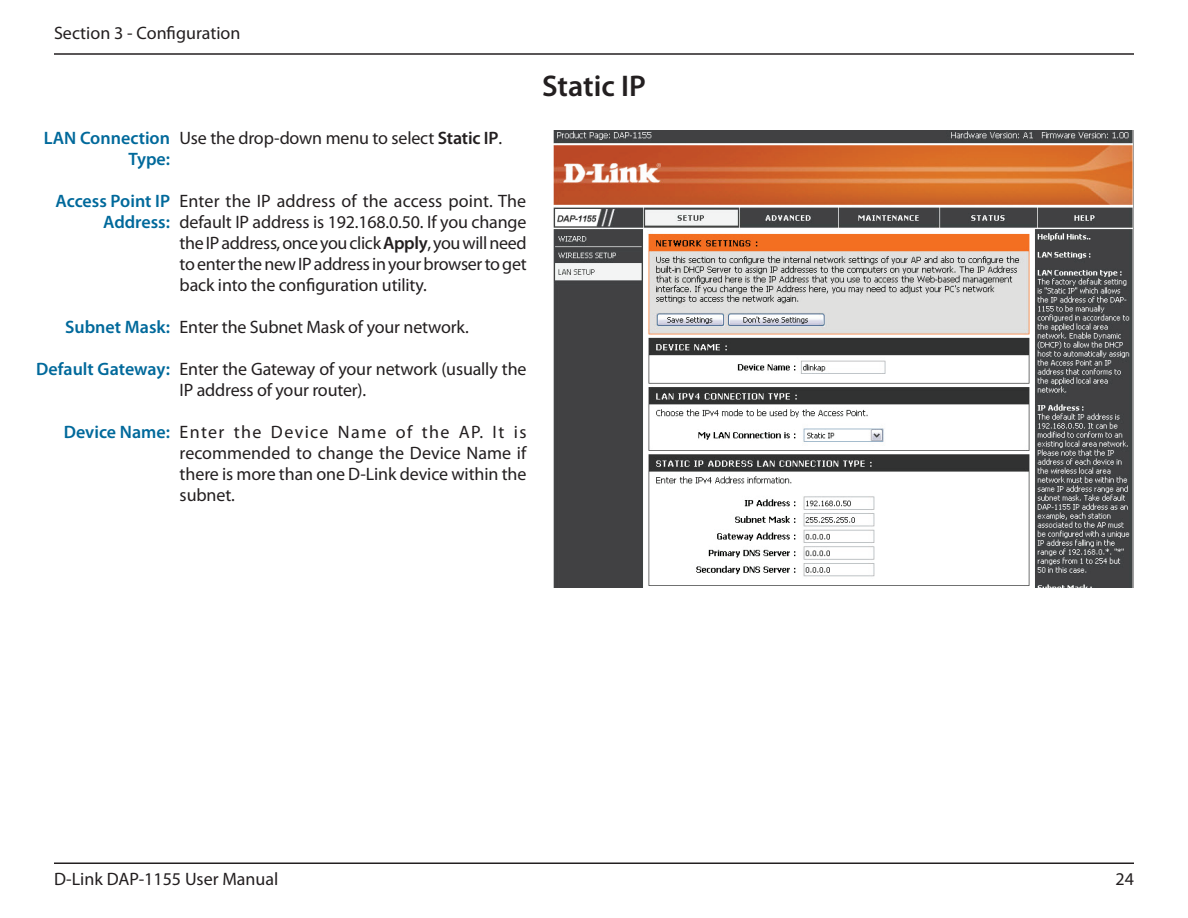
<style>
.page{position:relative;width:1188px;height:918px;background:#fff}
.page>*{position:absolute;margin:0;border:0;box-sizing:border-box;transform-origin:0 0}
.t1{font:600 30px "Myriad Pro";color:#231f20}
.t2{font:18px/21px "Myriad Pro";letter-spacing:-.01em;color:#231f20;text-align:justify}
.t3{font:600 18px/21px "Myriad Pro";color:#00699b;text-align:right}
.s1{font-weight:600}
</style>
<div class="page">
<hr style="left:54px;top:53px;width:1080px;height:2px;background:#231f20">
<hr style="left:54px;top:862px;width:1080px;height:2px;background:#231f20">
<img style="left:554px;top:130px;width:580px;height:458px">
<p class="t2" style="left:54px;top:22px;width:188px">Section 3 - Configuration</p>
<p class="t3" style="left:44px;top:127px;width:128px">LAN Connection<br>Type:</p>
<p class="t3" style="left:56px;top:190px;width:116px">Access Point IP<br>Address:</p>
<p class="t3" style="left:65px;top:316px;width:106px">Subnet Mask:</p>
<p class="t3" style="left:36px;top:358px;width:135px">Default Gateway:</p>
<p class="t3" style="left:64px;top:421px;width:108px">Device Name:</p>
<p class="t2" style="left:180px;top:127px;width:324px">Use the drop-down menu to select <span class="s1">Static IP</span>.</p>
<p class="t2" style="left:180px;top:190px;width:349px">Enter the IP address of the access point. The default IP address is 192.168.0.50. If you change the IP address, once you click <span class="s1">Apply</span>, you will need to enter the new IP address in your browser to get back into the configuration utility.</p>
<p class="t2" style="left:180px;top:316px;width:291px">Enter the Subnet Mask of your network.</p>
<p class="t2" style="left:180px;top:358px;width:348px">Enter the Gateway of your network (usually the<br>IP address of your router).</p>
<p class="t2" style="left:180px;top:421px;width:348px">Enter the Device Name of the AP. It is recommended to change the Device Name if there is more than one D-Link device within the subnet.</p>
<h1 class="t1" style="left:542px;top:67px;width:105px">Static IP</h1>
<p class="t2" style="left:54px;top:868px;width:226px">D-Link DAP-1155 User Manual</p>
<p class="t2" style="left:1116px;top:868px;width:20px">24</p>
</div>
